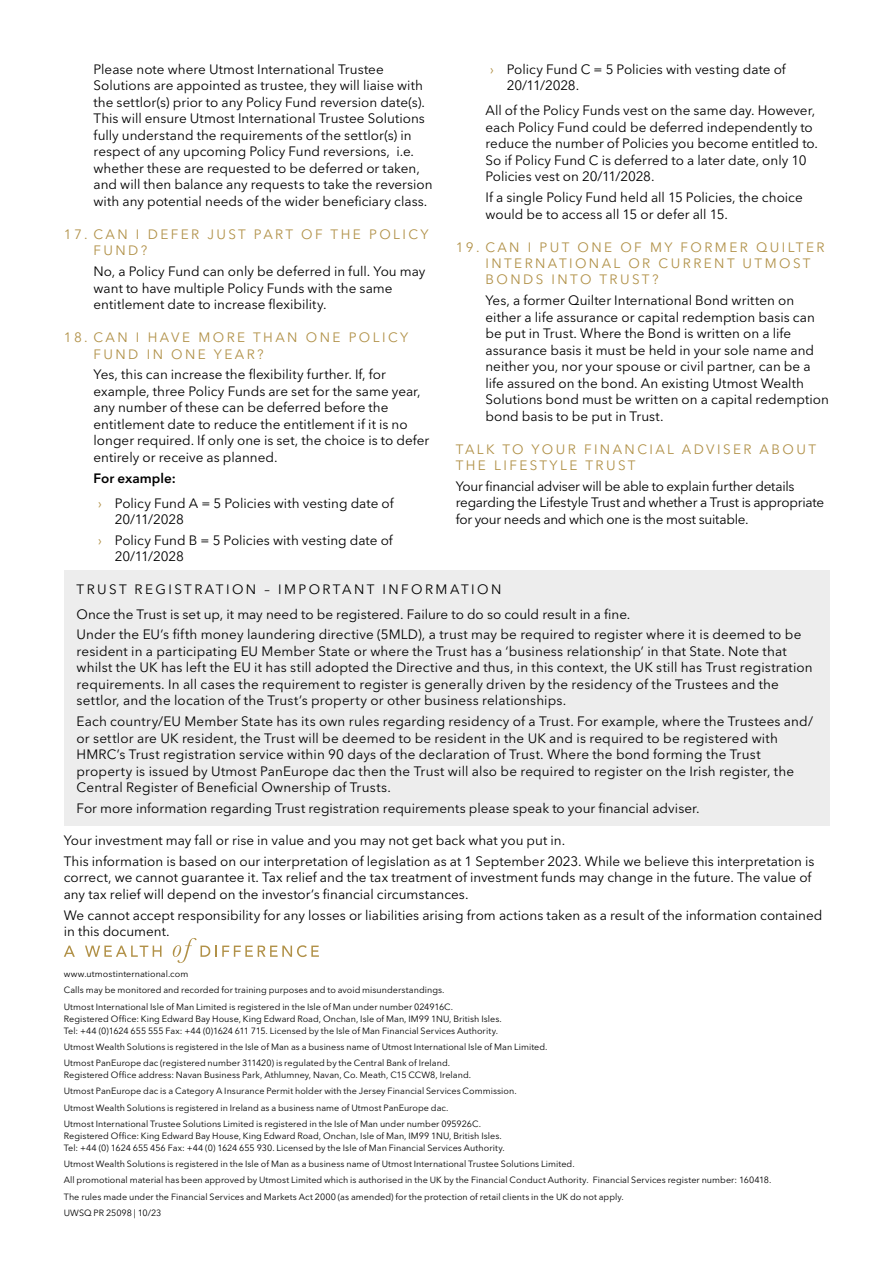
<style>
.page{position:relative;width:893px;height:1263px;background:#fff}
.page>*{position:absolute;margin:0;border:0;box-sizing:border-box;transform-origin:0 0}
.t1{font:13.5px/16.5px "Avenir Next LT Pro";letter-spacing:.005em;color:#000}
.t2{font:13.5px/16.2px "Avenir Next LT Pro";letter-spacing:.18em;color:#b19148}
.t3{font:13.5px/16.5px "Avenir Next LT Pro";letter-spacing:-.02em;color:#000}
.t4{font:9px/16.2px "Avenir Next LT Pro";letter-spacing:.005em;color:#000}
.s1{font-weight:600}
.s2{color:#b19148}
</style>
<div class="page">
<div style="left:64px;top:571px;width:766px;height:255px;background:#ededed"></div>
<svg style="left:64px;top:945px;width:11px;height:12px"></svg>
<svg style="left:85px;top:945px;width:76px;height:12px"></svg>
<svg style="left:173px;top:938px;width:146px;height:25px"></svg>
<p class="t1" style="left:94px;top:61px;width:341px">Please note where Utmost International Trustee Solutions are appointed as trustee, they will liaise with the settlor(s) prior to any Policy Fund reversion date(s).<br>This will ensure Utmost International Trustee Solutions fully understand the requirements of the settlor(s) in respect of any upcoming Policy Fund reversions, i.e. whether these are requested to be deferred or taken, and will then balance any requests to take the reversion with any potential needs of the wider beneficiary class.</p>
<p class="t2" style="left:94px;top:226px;width:337px;text-indent:-30px">17. CAN I DEFER JUST PART OF THE POLICY<br>FUND?</p>
<p class="t1" style="left:94px;top:263px;width:333px">No, a Policy Fund can only be deferred in full. You may want to have multiple Policy Funds with the same entitlement date to increase flexibility.</p>
<p class="t2" style="left:94px;top:329px;width:316px;text-indent:-30px">18. CAN I HAVE MORE THAN ONE POLICY<br>FUND IN ONE YEAR?</p>
<p class="t1" style="left:94px;top:366px;width:337px">Yes, this can increase the flexibility further. If, for example, three Policy Funds are set for the same year, any number of these can be deferred before the entitlement date to reduce the entitlement if it is no longer required. If only one is set, the choice is to defer entirely or receive as planned.</p>
<p class="t1" style="left:98px;top:465px;width:297px;line-height:25px;text-indent:-4px"><span class="s1">For example:<br></span><span class="s2">›</span> Policy Fund A = 5 Policies with vesting date of</p>
<p class="t1" style="left:98px;top:509px;width:297px;line-height:20.7px;text-indent:17px">20/11/2028<br><span class="s2">›</span> Policy Fund B = 5 Policies with vesting date of</p>
<p class="t1" style="left:115px;top:548px;width:71px">20/11/2028</p>
<p class="t1" style="left:507px;top:61px;width:281px;text-indent:-17px"><span class="s2">›</span> Policy Fund C = 5 Policies with vesting date of<br>20/11/2028.</p>
<p class="t1" style="left:485px;top:102px;width:334px">All of the Policy Funds vest on the same day. However, each Policy Fund could be deferred independently to reduce the number of Policies you become entitled to.<br>So if Policy Fund C is deferred to a later date, only 10<br>Policies vest on 20/11/2028.</p>
<p class="t1" style="left:485px;top:189px;width:319px">If a single Policy Fund held all 15 Policies, the choice would be to access all 15 or defer all 15.</p>
<p class="t2" style="left:485px;top:239px;width:341px;text-indent:-30px">19. CAN I PUT ONE OF MY FORMER QUILTER<br>INTERNATIONAL OR CURRENT UTMOST<br>BONDS INTO TRUST?</p>
<p class="t1" style="left:485px;top:292px;width:345px">Yes, a former Quilter International Bond written on either a life assurance or capital redemption basis can be put in Trust. Where the Bond is written on a life assurance basis it must be held in your sole name and neither you, nor your spouse or civil partner, can be a life assured on the bond. An existing Utmost Wealth Solutions bond must be written on a capital redemption bond basis to be put in Trust.</p>
<p class="t2" style="left:456px;top:441px;width:362px">TALK TO YOUR FINANCIAL ADVISER ABOUT<br>THE LIFESTYLE TRUST</p>
<p class="t3" style="left:456px;top:478px;width:370px">Your financial adviser will be able to explain further details regarding the Lifestyle Trust and whether a Trust is appropriate for your needs and which one is the most suitable.</p>
<p class="t1" style="left:77px;top:576px;width:555px;line-height:25px">TRUST REGISTRATION – IMPORTANT INFORMATION<br>Once the Trust is set up, it may need to be registered. Failure to do so could result in a fine.</p>
<p class="t1" style="left:77px;top:626px;width:738px">Under the EU’s fifth money laundering directive (5MLD), a trust may be required to register where it is deemed to be resident in a participating EU Member State or where the Trust has a ‘business relationship’ in that State. Note that whilst the UK has left the EU it has still adopted the Directive and thus, in this context, the UK still has Trust registration requirements. In all cases the requirement to register is generally driven by the residency of the Trustees and the settlor, and the location of the Trust’s property or other business relationships.</p>
<p class="t1" style="left:77px;top:713px;width:738px">Each country/EU Member State has its own rules regarding residency of a Trust. For example, where the Trustees and/ or settlor are UK resident, the Trust will be deemed to be resident in the UK and is required to be registered with HMRC’s Trust registration service within 90 days of the declaration of Trust. Where the bond forming the Trust property is issued by Utmost PanEurope dac then the Trust will also be required to register on the Irish register, the Central Register of Beneficial Ownership of Trusts.</p>
<p class="t1" style="left:77px;top:800px;width:625px">For more information regarding Trust registration requirements please speak to your financial adviser.</p>
<p class="t1" style="left:64px;top:830px;width:752px;line-height:20.7px">Your investment may fall or rise in value and you may not get back what you put in.<br>This information is based on our interpretation of legislation as at 1 September 2023. While we believe this interpretation is</p>
<p class="t1" style="left:64px;top:869px;width:749px">correct, we cannot guarantee it. Tax relief and the tax treatment of investment funds may change in the future. The value of any tax relief will depend on the investor’s financial circumstances.</p>
<p class="t1" style="left:64px;top:906px;width:760px">We cannot accept responsibility for any losses or liabilities arising from actions taken as a result of the information contained in this document.</p>
<p class="t4" style="left:64px;top:966px;width:391px">www.utmostinternational.com<br>Calls may be monitored and recorded for training purposes and to avoid misunderstandings.<br>Utmost International Isle of Man Limited is registered in the Isle of Man under number 024916C.</p>
<p class="t4" style="left:64px;top:1012px;width:440px;line-height:12px">Registered Office: King Edward Bay House, King Edward Road, Onchan, Isle of Man, IM99 1NU, British Isles.<br>Tel: +44 (0)1624 655 555 Fax: +44 (0)1624 611 715. Licensed by the Isle of Man Financial Services Authority.</p>
<p class="t4" style="left:64px;top:1039px;width:485px">Utmost Wealth Solutions is registered in the Isle of Man as a business name of Utmost International Isle of Man Limited.<br>Utmost PanEurope dac (registered number 311420) is regulated by the Central Bank of Ireland.</p>
<p class="t4" style="left:64px;top:1067px;width:454px">Registered Office address: Navan Business Park, Athlumney, Navan, Co. Meath, C15 CCW8, Ireland.<br>Utmost PanEurope dac is a Category A Insurance Permit holder with the Jersey Financial Services Commission.<br>Utmost Wealth Solutions is registered in Ireland as a business name of Utmost PanEurope dac.<br>Utmost International Trustee Solutions Limited is registered in the Isle of Man under number 095926C.</p>
<p class="t4" style="left:64px;top:1130px;width:442px;line-height:12px">Registered Office: King Edward Bay House, King Edward Road, Onchan, Isle of Man, IM99 1NU, British Isles.<br>Tel: +44 (0) 1624 655 456 Fax: +44 (0) 1624 655 930. Licensed by the Isle of Man Financial Services Authority.</p>
<p class="t4" style="left:64px;top:1156px;width:709px">Utmost Wealth Solutions is registered in the Isle of Man as a business name of Utmost International Trustee Solutions Limited.<br>All promotional material has been approved by Utmost Limited which is authorised in the UK by the Financial Conduct Authority. Financial Services register number: 160418.<br>The rules made under the Financial Services and Markets Act 2000 (as amended) for the protection of retail clients in the UK do not apply.<br>UWSQ PR 25098 | 10/23</p>
</div>
